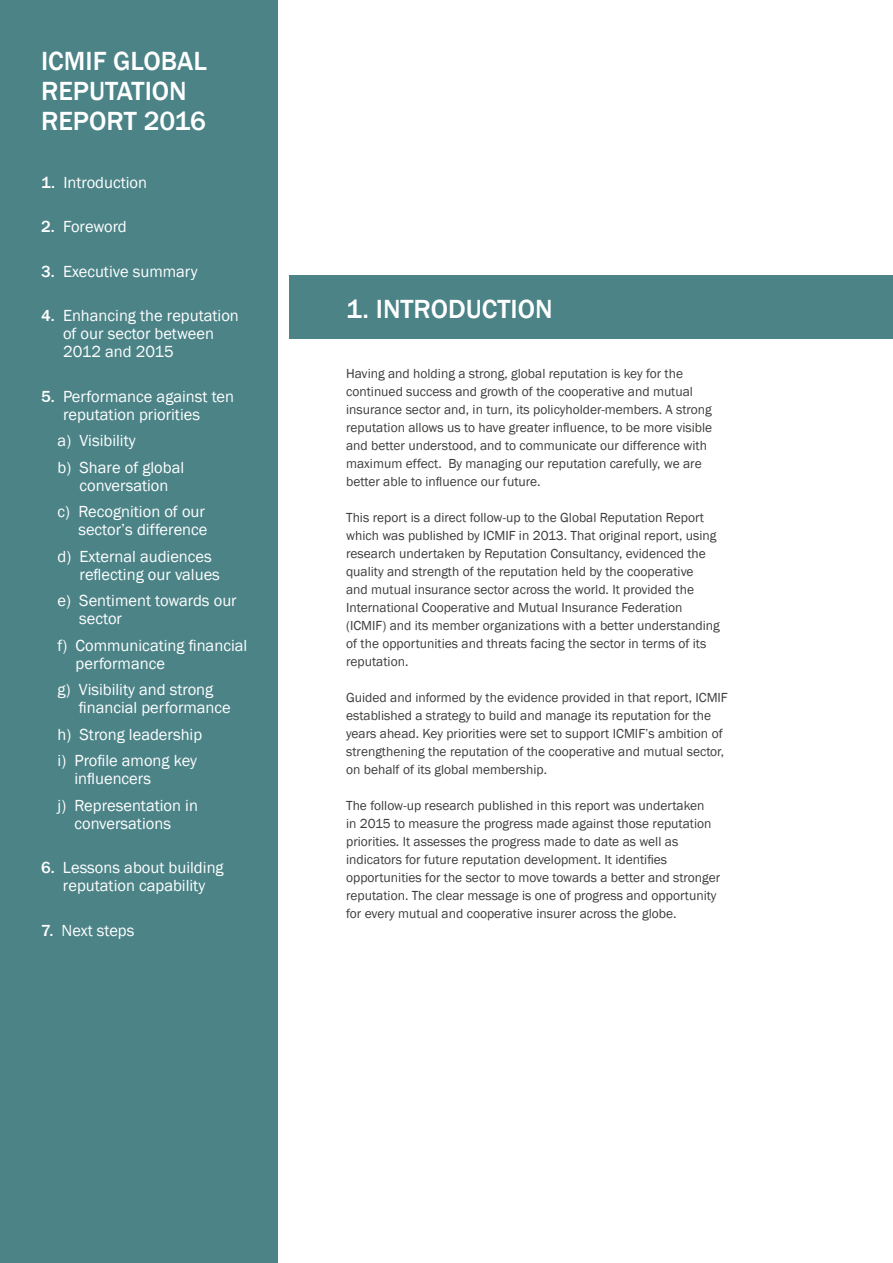
<style>
.page{position:relative;width:893px;height:1263px;background:#fff}
.page>*{position:absolute;margin:0;border:0;box-sizing:border-box;transform-origin:0 0}
.t1{font:500 27px/30px "Franklin Gothic";color:#fff}
.t2{font:16.5px/26.5px "Franklin Gothic";color:#fff}
.t3{font:13.5px/18px "Franklin Gothic";color:#3c3c3b}
.s1{font-weight:500}
</style>
<div class="page">
<div style="left:289px;top:275px;width:604px;height:63px;background:#4b8387"></div>
<div style="left:0;top:0;width:278px;height:1263px;background:#4b8387"></div>
<h1 class="t1" style="left:41px;top:47px;width:167px">ICMIF GLOBAL<br>REPUTATION<br>REPORT 2016</h1>
<p class="t2" style="left:41px;top:169px;width:108px"><span class="s1">1.</span> Introduction</p>
<p class="t2" style="left:41px;top:214px;width:87px"><span class="s1">2.</span> Foreword</p>
<p class="t2" style="left:41px;top:258px;width:158px"><span class="s1">3.</span> Executive summary</p>
<p class="t2" style="left:63px;top:307px;width:177px;line-height:18px;text-indent:-22px"><span class="s1">4.</span> Enhancing the reputation of our sector between<br>2012 and 2015</p>
<p class="t2" style="left:63px;top:388px;width:173px;line-height:18px;text-indent:-22px"><span class="s1">5.</span> Performance against ten reputation priorities</p>
<p class="t2" style="left:58px;top:428px;width:128px">a) Visibility<br>b) Share of global</p>
<p class="t2" style="left:58px;top:472px;width:149px;text-indent:22px">conversation<br>c) Recognition of our</p>
<p class="t2" style="left:58px;top:517px;width:156px;text-align:right">sector’s difference<br>d) External audiences</p>
<p class="t2" style="left:58px;top:561px;width:181px;text-align:center">reflecting our values<br>e) Sentiment towards our</p>
<p class="t2" style="left:58px;top:606px;width:191px;text-indent:22px">sector<br>f) Communicating financial</p>
<p class="t2" style="left:58px;top:650px;width:157px;text-indent:18px">performance<br>g) Visibility and strong</p>
<p class="t2" style="left:58px;top:695px;width:175px;text-indent:21px">financial performance h) Strong leadership<br>i) Profile among key</p>
<p class="t2" style="left:58px;top:766px;width:142px;text-indent:17px">influencers<br>j) Representation in</p>
<p class="t2" style="left:74px;top:810px;width:98px">conversations</p>
<p class="t2" style="left:41px;top:859px;width:184px;line-height:18px;text-align:center"><span class="s1">6.</span> Lessons about building reputation capability</p>
<p class="t2" style="left:41px;top:917px;width:95px"><span class="s1">7.</span> Next steps</p>
<h1 class="t1" style="left:346px;top:294px;width:208px">1. INTRODUCTION</h1>
<p class="t3" style="left:346px;top:365px;width:368px">Having and holding a strong, global reputation is key for the continued success and growth of the cooperative and mutual insurance sector and, in turn, its policyholder-members. A strong reputation allows us to have greater influence, to be more visible and better understood, and to communicate our difference with maximum effect. By managing our reputation carefully, we are better able to influence our future.</p>
<p class="t3" style="left:346px;top:509px;width:375px">This report is a direct follow-up to the Global Reputation Report which was published by ICMIF in 2013. That original report, using research undertaken by Reputation Consultancy, evidenced the quality and strength of the reputation held by the cooperative<br>and mutual insurance sector across the world. It provided the International Cooperative and Mutual Insurance Federation (ICMIF) and its member organizations with a better understanding of the opportunities and threats facing the sector in terms of its reputation.</p>
<p class="t3" style="left:346px;top:689px;width:383px">Guided and informed by the evidence provided in that report, ICMIF established a strategy to build and manage its reputation for the years ahead. Key priorities were set to support ICMIF’s ambition of strengthening the reputation of the cooperative and mutual sector, on behalf of its global membership.</p>
<p class="t3" style="left:346px;top:797px;width:376px">The follow-up research published in this report was undertaken<br>in 2015 to measure the progress made against those reputation priorities. It assesses the progress made to date as well as indicators for future reputation development. It identifies opportunities for the sector to move towards a better and stronger reputation. The clear message is one of progress and opportunity for every mutual and cooperative insurer across the globe.</p>
</div>
